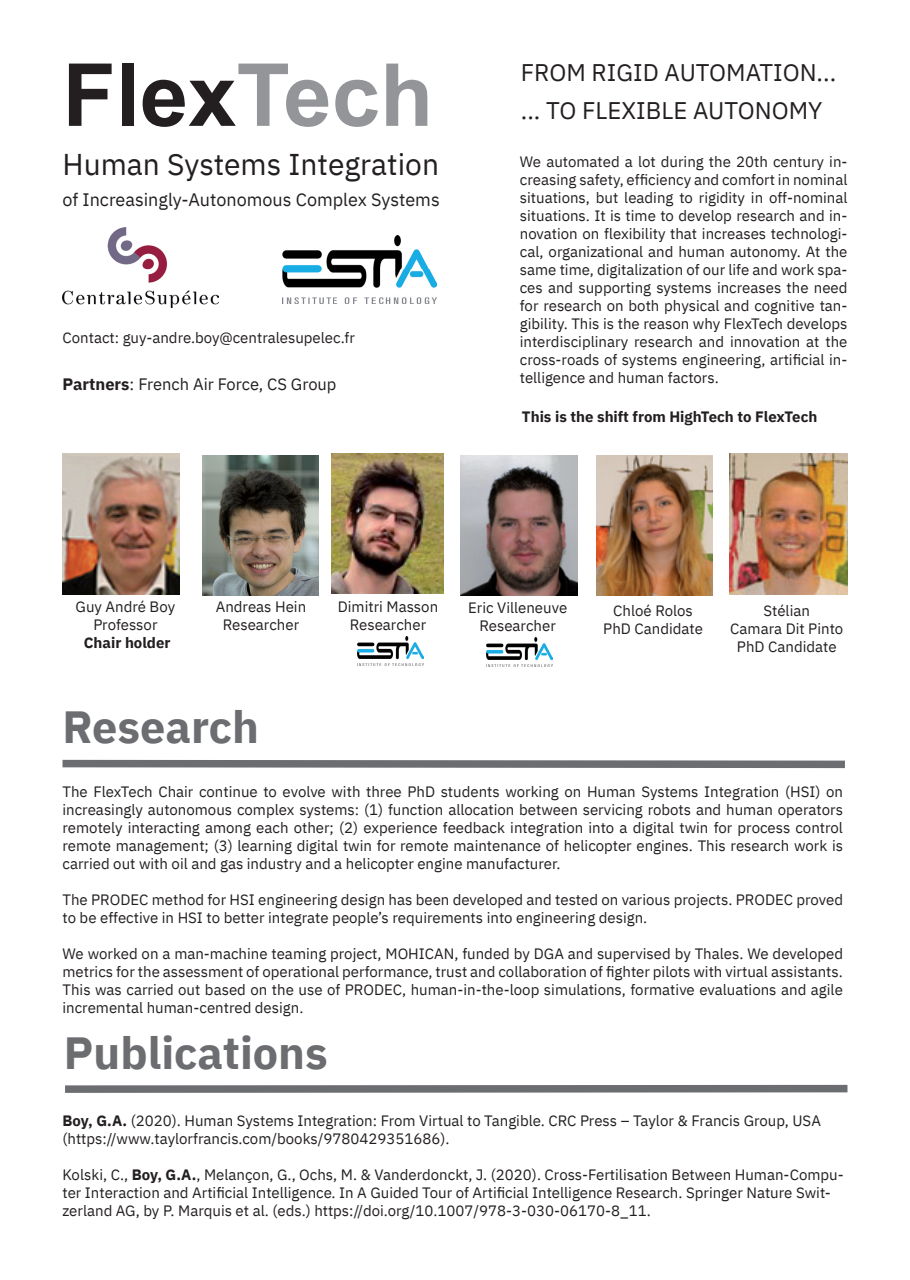
<style>
.page{position:relative;width:910px;height:1280px;background:#fff}
.page>*{position:absolute;margin:0;border:0;box-sizing:border-box;transform-origin:0 0}
.t1{font:700 87px "Arial";color:#231f20}
.t2{font:700 45px "IBM Plex Sans";color:#6c6d70}
.t3{font:30px "IBM Plex Sans";color:#231f20}
.t4{font:24px/37.3px "IBM Plex Sans";color:#231f20}
.t5{font:18px "IBM Plex Sans";color:#231f20}
.t6{font:16.5px "IBM Plex Sans";color:#231f20}
.t7{font:15px/18px "IBM Plex Sans";color:#231f20;text-align:center}
.t8{font:700 15px "IBM Plex Sans";color:#231f20}
.s1{color:#939598}
.s2{font-weight:700}
</style>
<div class="page">
<img style="left:283px;top:236px;width:153px;height:67px">
<img style="left:63px;top:227px;width:155px;height:80px">
<img style="left:202px;top:455px;width:117px;height:140px">
<img style="left:596px;top:455px;width:116px;height:140px">
<img style="left:332px;top:454px;width:111px;height:139px">
<img style="left:460px;top:455px;width:117px;height:140px">
<img style="left:63px;top:454px;width:116px;height:140px">
<img style="left:729px;top:454px;width:118px;height:140px">
<img style="left:357px;top:637px;width:66px;height:29px">
<img style="left:487px;top:638px;width:66px;height:29px">
<svg style="left:65px;top:1084px;width:783px;height:9px;background:#848587"></svg>
<svg style="left:62px;top:759px;width:783px;height:10px"></svg>
<h1 class="t1" style="left:63px;top:37px;width:372px">Flex<span class="s1">Tech</span></h1>
<h3 class="t3" style="left:63px;top:142px;width:378px">Human Systems Integration</h3>
<p class="t5" style="left:63px;top:185px;width:379px">of Increasingly-Autonomous Complex Systems</p>
<p class="t7" style="left:63px;top:327px;width:294px">Contact: guy-andre.boy@centralesupelec.fr</p>
<p class="t6" style="left:63px;top:372px;width:276px"><span class="s2">Partners</span>: French Air Force, CS Group</p>
<h3 class="t4" style="left:521px;top:52px;width:317px">FROM RIGID AUTOMATION... ... TO FLEXIBLE AUTONOMY</h3>
<p class="t7" style="left:520px;top:151px;width:329px;text-align:justify">We automated a lot during the 20th century in&shy;creasing safety, efficiency and comfort in nominal situations, but leading to rigidity in off-nominal situations. It is time to develop research and in&shy;novation on flexibility that increases technologi&shy;cal, organizational and human autonomy. At the same time, digitalization of our life and work spa&shy;ces and supporting systems increases the need for research on both physical and cognitive tan&shy;gibility. This is the reason why FlexTech develops interdisciplinary research and innovation at the cross-roads of systems engineering, artificial in&shy;telligence and human factors.</p>
<p class="t8" style="left:522px;top:405px;width:297px">This is the shift from HighTech to FlexTech</p>
<p class="t7" style="left:76px;top:597px;width:101px">Guy André Boy<br>Professor</p>
<p class="t8" style="left:84px;top:631px;width:88px">Chair holder</p>
<p class="t7" style="left:216px;top:597px;width:92px">Andreas Hein<br>Researcher</p>
<p class="t7" style="left:338px;top:597px;width:102px">Dimitri Masson<br>Researcher</p>
<p class="t7" style="left:468px;top:598px;width:101px">Eric Villeneuve<br>Researcher</p>
<p class="t7" style="left:603px;top:600px;width:101px">Chloé Rolos<br>PhD Candidate</p>
<p class="t7" style="left:730px;top:600px;width:115px">Stélian<br>Camara Dit Pinto<br>PhD Candidate</p>
<h2 class="t2" style="left:63px;top:691px;width:198px">Research</h2>
<p class="t7" style="left:63px;top:781px;width:782px;text-align:justify">The FlexTech Chair continue to evolve with three PhD students working on Human Systems Integration (HSI) on increasingly autonomous complex systems: (1) function allocation between servicing robots and human operators remotely interacting among each other; (2) experience feedback integration into a digital twin for process control remote management; (3) learning digital twin for remote maintenance of helicopter engines. This research work is carried out with oil and gas industry and a helicopter engine manufacturer.</p>
<p class="t7" style="left:63px;top:889px;width:782px;text-align:left">The PRODEC method for HSI engineering design has been developed and tested on various projects. PRODEC proved to be effective in HSI to better integrate people’s requirements into engineering design.</p>
<p class="t7" style="left:63px;top:943px;width:782px;text-align:justify">We worked on a man-machine teaming project, MOHICAN, funded by DGA and supervised by Thales. We developed metrics for the assessment of operational performance, trust and collaboration of fighter pilots with virtual assistants.<br>This was carried out based on the use of PRODEC, human-in-the-loop simulations, formative evaluations and agile incremental human-centred design.</p>
<h2 class="t2" style="left:64px;top:1017px;width:265px">Publications</h2>
<p class="t7" style="left:63px;top:1110px;width:760px;text-align:left"><span class="s2">Boy, G.A.</span> (2020). Human Systems Integration: From Virtual to Tangible. CRC Press – Taylor &amp; Francis Group, USA (https://www.taylorfrancis.com/books/9780429351686).</p>
<p class="t7" style="left:63px;top:1164px;width:783px;text-align:left">Kolski, C., <span class="s2">Boy, G.A.</span>, Melançon, G., Ochs, M. &amp; Vanderdonckt, J. (2020). Cross-Fertilisation Between Human-Compu&shy;ter Interaction and Artificial Intelligence. In A Guided Tour of Artificial Intelligence Research. Springer Nature Swit&shy;zerland AG, by P. Marquis et al. (eds.) https://doi.org/10.1007/978-3-030-06170-8_11.</p>
</div>
